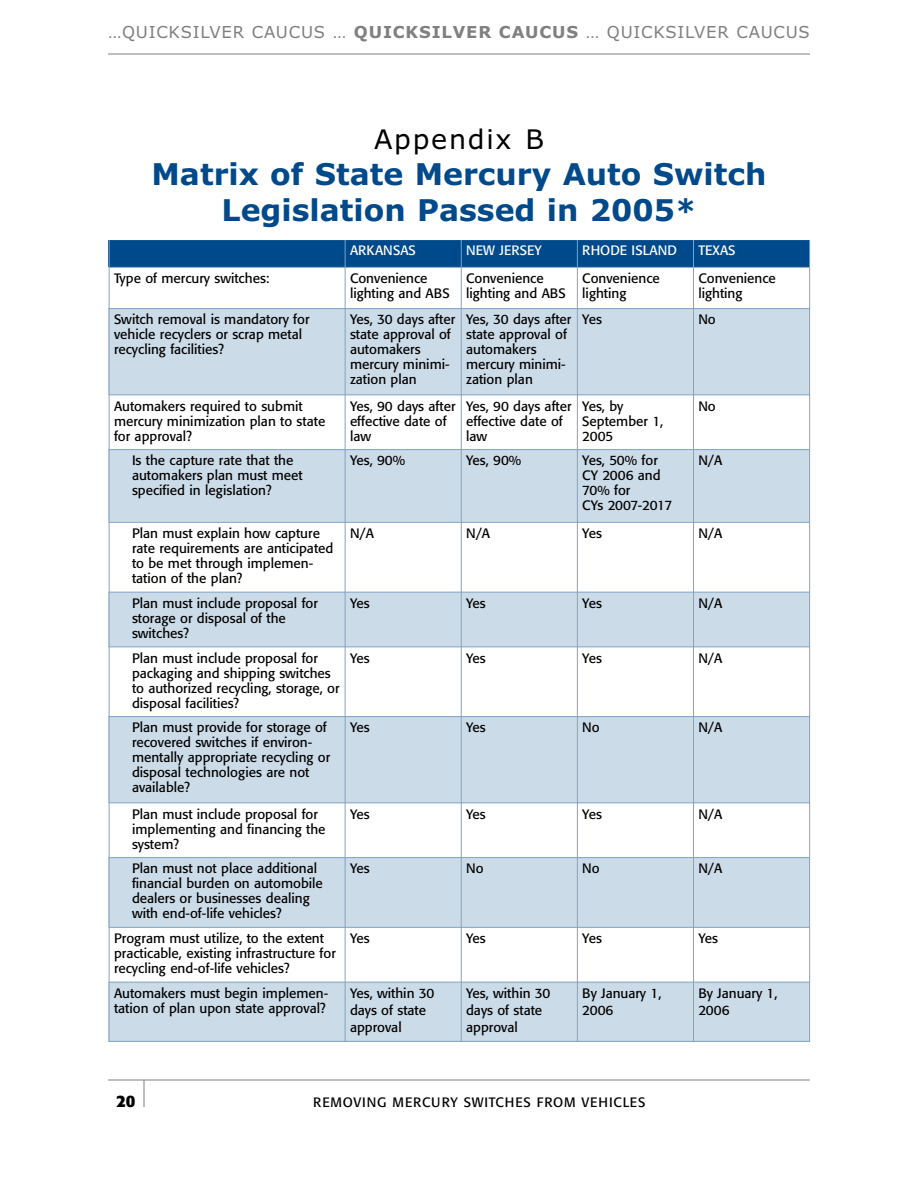
<style>
.page{position:relative;width:918px;height:1188px;background:#fff}
.page>*{position:absolute;margin:0;border:0;box-sizing:border-box;transform-origin:0 0}
.t1{font:700 30px/36px "Verdana";color:#00498a;text-align:center}
.t2{font:27px "Verdana";letter-spacing:.065em;color:#000}
.t3{font:16.5px "Verdana";letter-spacing:.045em;color:#808080}
.t4{font:700 16.5px "Formata";color:#000}
.t5{font:13.5px/15px "Formata";color:#000}
.t6{font:13.5px "Formata";letter-spacing:.06em;color:#000}
.t7{font:13.5px "Formata";color:#fff}
.s1{font-weight:700}
</style>
<div class="page">
<hr style="left:108px;top:1080px;width:702px;height:1px;background:#808080">
<svg style="left:144px;top:1080px;width:1px;height:27px"></svg>
<hr style="left:108px;top:54px;width:702px;height:1px;background:#808080">
<div style="left:109px;top:239px;width:236px;height:28px;background:#00498a"></div>
<div style="left:345px;top:239px;width:116px;height:28px;background:#00498a"></div>
<div style="left:461px;top:239px;width:116px;height:28px;background:#00498a"></div>
<div style="left:577px;top:239px;width:117px;height:28px;background:#00498a"></div>
<div style="left:694px;top:239px;width:116px;height:28px;background:#00498a"></div>
<div style="left:109px;top:309px;width:236px;height:86px;background:#ccdbe8"></div>
<div style="left:345px;top:309px;width:116px;height:86px;background:#ccdbe8"></div>
<div style="left:461px;top:309px;width:116px;height:86px;background:#ccdbe8"></div>
<div style="left:577px;top:309px;width:117px;height:86px;background:#ccdbe8"></div>
<div style="left:694px;top:309px;width:116px;height:86px;background:#ccdbe8"></div>
<div style="left:109px;top:450px;width:236px;height:72px;background:#ccdbe8"></div>
<div style="left:345px;top:450px;width:116px;height:72px;background:#ccdbe8"></div>
<div style="left:461px;top:450px;width:116px;height:72px;background:#ccdbe8"></div>
<div style="left:577px;top:450px;width:117px;height:72px;background:#ccdbe8"></div>
<div style="left:694px;top:450px;width:116px;height:72px;background:#ccdbe8"></div>
<div style="left:109px;top:592px;width:236px;height:55px;background:#ccdbe8"></div>
<div style="left:345px;top:592px;width:116px;height:55px;background:#ccdbe8"></div>
<div style="left:461px;top:592px;width:116px;height:55px;background:#ccdbe8"></div>
<div style="left:577px;top:592px;width:117px;height:55px;background:#ccdbe8"></div>
<div style="left:694px;top:592px;width:116px;height:55px;background:#ccdbe8"></div>
<div style="left:109px;top:717px;width:236px;height:86px;background:#ccdbe8"></div>
<div style="left:345px;top:717px;width:116px;height:86px;background:#ccdbe8"></div>
<div style="left:461px;top:717px;width:116px;height:86px;background:#ccdbe8"></div>
<div style="left:577px;top:717px;width:117px;height:86px;background:#ccdbe8"></div>
<div style="left:694px;top:717px;width:116px;height:86px;background:#ccdbe8"></div>
<div style="left:109px;top:858px;width:236px;height:69px;background:#ccdbe8"></div>
<div style="left:345px;top:858px;width:116px;height:69px;background:#ccdbe8"></div>
<div style="left:461px;top:858px;width:116px;height:69px;background:#ccdbe8"></div>
<div style="left:577px;top:858px;width:117px;height:69px;background:#ccdbe8"></div>
<div style="left:694px;top:858px;width:116px;height:69px;background:#ccdbe8"></div>
<div style="left:109px;top:982px;width:236px;height:60px;background:#ccdbe8"></div>
<div style="left:345px;top:982px;width:116px;height:60px;background:#ccdbe8"></div>
<div style="left:461px;top:982px;width:116px;height:60px;background:#ccdbe8"></div>
<div style="left:577px;top:982px;width:117px;height:60px;background:#ccdbe8"></div>
<div style="left:694px;top:982px;width:116px;height:60px;background:#ccdbe8"></div>
<hr style="left:109px;top:239px;width:1px;height:803px;background:#80a4c5">
<hr style="left:345px;top:239px;width:1px;height:803px;background:#80a4c5">
<hr style="left:461px;top:239px;width:1px;height:803px;background:#80a4c5">
<hr style="left:577px;top:239px;width:1px;height:803px;background:#80a4c5">
<hr style="left:693px;top:239px;width:1px;height:803px;background:#80a4c5">
<hr style="left:809px;top:239px;width:1px;height:803px;background:#80a4c5">
<hr style="left:109px;top:267px;width:701px;height:1px;background:#80a4c5">
<hr style="left:109px;top:308px;width:701px;height:1px;background:#80a4c5">
<hr style="left:109px;top:395px;width:701px;height:1px;background:#80a4c5">
<hr style="left:109px;top:449px;width:701px;height:1px;background:#80a4c5">
<hr style="left:109px;top:522px;width:701px;height:1px;background:#80a4c5">
<hr style="left:109px;top:592px;width:701px;height:1px;background:#80a4c5">
<hr style="left:109px;top:646px;width:701px;height:1px;background:#80a4c5">
<hr style="left:109px;top:716px;width:701px;height:1px;background:#80a4c5">
<hr style="left:109px;top:802px;width:701px;height:1px;background:#80a4c5">
<hr style="left:109px;top:857px;width:701px;height:1px;background:#80a4c5">
<hr style="left:109px;top:927px;width:701px;height:1px;background:#80a4c5">
<hr style="left:109px;top:982px;width:701px;height:1px;background:#80a4c5">
<hr style="left:109px;top:1041px;width:701px;height:1px;background:#80a4c5">
<div style="left:108px;top:126px;width:702px;height:114px;background:#fff"></div>
<p class="t3" style="left:108px;top:23px;width:703px">…QUICKSILVER CAUCUS … <span class="s1">QUICKSILVER CAUCUS</span> … QUICKSILVER CAUCUS</p>
<h2 class="t2" style="left:374px;top:124px;width:171px">Appendix B</h2>
<h1 class="t1" style="left:152px;top:157px;width:616px">Matrix of State Mercury Auto Switch<br>Legislation Passed in 2005*</h1>
<p class="t7" style="left:350px;top:245px;width:67px">ARKANSAS</p>
<p class="t7" style="left:466px;top:245px;width:77px">NEW JERSEY</p>
<p class="t7" style="left:582px;top:245px;width:96px">RHODE ISLAND</p>
<p class="t7" style="left:698px;top:245px;width:39px">TEXAS</p>
<p class="t5" style="left:114px;top:272px;width:157px">Type of mercury switches:</p>
<p class="t5" style="left:350px;top:272px;width:101px">Convenience lighting and ABS</p>
<p class="t5" style="left:466px;top:272px;width:101px">Convenience lighting and ABS</p>
<p class="t5" style="left:582px;top:272px;width:79px">Convenience lighting</p>
<p class="t5" style="left:698px;top:272px;width:79px">Convenience lighting</p>
<p class="t5" style="left:114px;top:313px;width:197px">Switch removal is mandatory for vehicle recyclers or scrap metal recycling facilities?</p>
<p class="t5" style="left:350px;top:313px;width:107px">Yes, 30 days after state approval of automakers mercury minimi&shy;zation plan</p>
<p class="t5" style="left:466px;top:313px;width:107px">Yes, 30 days after state approval of automakers mercury minimi&shy;zation plan</p>
<p class="t5" style="left:582px;top:313px;width:21px">Yes</p>
<p class="t5" style="left:698px;top:313px;width:19px">No</p>
<p class="t5" style="left:114px;top:399px;width:213px">Automakers required to submit mercury minimization plan to state for approval?</p>
<p class="t5" style="left:350px;top:399px;width:107px">Yes, 90 days after effective date of law</p>
<p class="t5" style="left:466px;top:399px;width:107px">Yes, 90 days after effective date of law</p>
<p class="t5" style="left:582px;top:399px;width:83px">Yes, by<br>September 1,<br>2005</p>
<p class="t5" style="left:698px;top:399px;width:19px">No</p>
<p class="t5" style="left:132px;top:454px;width:172px">Is the capture rate that the automakers plan must meet specified in legislation?</p>
<p class="t5" style="left:350px;top:454px;width:57px">Yes, 90%</p>
<p class="t5" style="left:466px;top:454px;width:57px">Yes, 90%</p>
<p class="t5" style="left:582px;top:454px;width:92px">Yes, 50% for<br>CY 2006 and<br>70% for<br>CYs 2007-2017</p>
<p class="t5" style="left:698px;top:454px;width:25px">N/A</p>
<p class="t5" style="left:132px;top:527px;width:203px">Plan must explain how capture rate requirements are anticipated to be met through implemen&shy;tation of the plan?</p>
<p class="t5" style="left:350px;top:527px;width:25px">N/A</p>
<p class="t5" style="left:466px;top:527px;width:25px">N/A</p>
<p class="t5" style="left:582px;top:527px;width:21px">Yes</p>
<p class="t5" style="left:698px;top:527px;width:25px">N/A</p>
<p class="t5" style="left:132px;top:597px;width:188px">Plan must include proposal for storage or disposal of the switches?</p>
<p class="t5" style="left:350px;top:597px;width:21px">Yes</p>
<p class="t5" style="left:466px;top:597px;width:21px">Yes</p>
<p class="t5" style="left:582px;top:597px;width:21px">Yes</p>
<p class="t5" style="left:698px;top:597px;width:25px">N/A</p>
<p class="t5" style="left:132px;top:651px;width:209px">Plan must include proposal for packaging and shipping switches to authorized recycling, storage, or disposal facilities?</p>
<p class="t5" style="left:350px;top:651px;width:21px">Yes</p>
<p class="t5" style="left:466px;top:651px;width:21px">Yes</p>
<p class="t5" style="left:582px;top:651px;width:21px">Yes</p>
<p class="t5" style="left:698px;top:651px;width:25px">N/A</p>
<p class="t5" style="left:132px;top:721px;width:200px">Plan must provide for storage of recovered switches if environ&shy;mentally appropriate recycling or disposal technologies are not available?</p>
<p class="t5" style="left:350px;top:721px;width:21px">Yes</p>
<p class="t5" style="left:466px;top:721px;width:21px">Yes</p>
<p class="t5" style="left:582px;top:721px;width:19px">No</p>
<p class="t5" style="left:698px;top:721px;width:25px">N/A</p>
<p class="t5" style="left:132px;top:807px;width:195px">Plan must include proposal for implementing and financing the system?</p>
<p class="t5" style="left:350px;top:807px;width:21px">Yes</p>
<p class="t5" style="left:466px;top:807px;width:21px">Yes</p>
<p class="t5" style="left:582px;top:807px;width:21px">Yes</p>
<p class="t5" style="left:698px;top:807px;width:25px">N/A</p>
<p class="t5" style="left:132px;top:862px;width:192px">Plan must not place additional financial burden on automobile dealers or businesses dealing with end-of-life vehicles?</p>
<p class="t5" style="left:350px;top:862px;width:21px">Yes</p>
<p class="t5" style="left:466px;top:862px;width:19px">No</p>
<p class="t5" style="left:582px;top:862px;width:19px">No</p>
<p class="t5" style="left:698px;top:862px;width:25px">N/A</p>
<p class="t5" style="left:114px;top:932px;width:223px">Program must utilize, to the extent practicable, existing infrastructure for recycling end-of-life vehicles?</p>
<p class="t5" style="left:350px;top:932px;width:21px">Yes</p>
<p class="t5" style="left:466px;top:932px;width:21px">Yes</p>
<p class="t5" style="left:582px;top:932px;width:21px">Yes</p>
<p class="t5" style="left:698px;top:932px;width:21px">Yes</p>
<p class="t5" style="left:114px;top:987px;width:216px">Automakers must begin implemen&shy;tation of plan upon state approval?</p>
<p class="t5" style="left:350px;top:986px;width:86px;line-height:17px">Yes, within 30 days of state approval</p>
<p class="t5" style="left:466px;top:986px;width:86px;line-height:17px">Yes, within 30 days of state approval</p>
<p class="t5" style="left:582px;top:986px;width:81px;line-height:17px">By January 1,<br>2006</p>
<p class="t5" style="left:698px;top:986px;width:81px;line-height:17px">By January 1,<br>2006</p>
<p class="t4" style="left:116px;top:1094px;width:21px">20</p>
<p class="t6" style="left:313px;top:1097px;width:334px">REMOVING MERCURY SWITCHES FROM VEHICLES</p>
</div>
